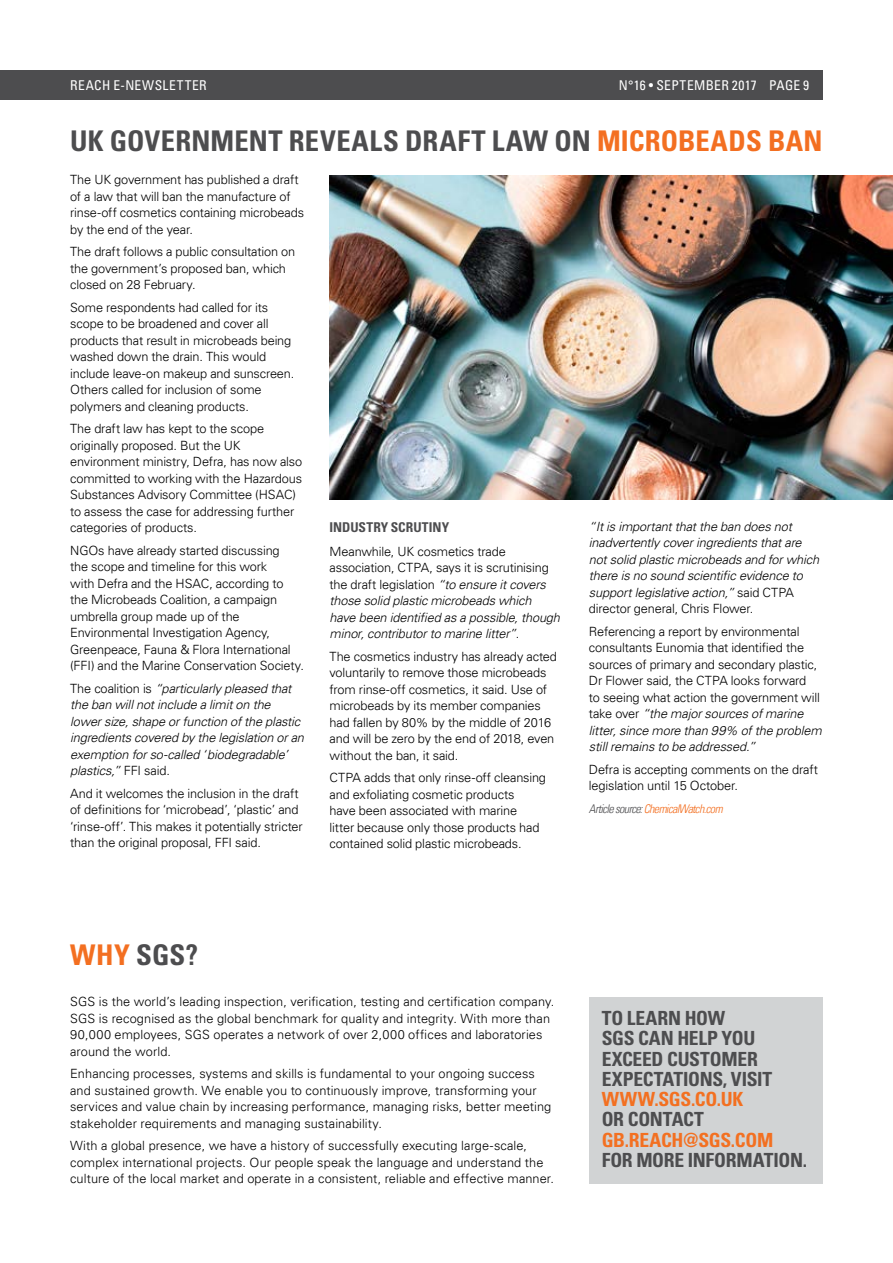
<style>
.page{position:relative;width:893px;height:1263px;background:#fff}
.page>*{position:absolute;margin:0;border:0;box-sizing:border-box;transform-origin:0 0}
.t1{font:700 condensed 28.5px "Univers LT";letter-spacing:.005em;color:#4d4d4f}
.t2{font:700 condensed 19.5px/20.2px "Univers LT";letter-spacing:-.015em;color:#4d4d4f}
.t3{font:700 condensed 19.5px "Univers LT";letter-spacing:-.015em;color:#f37021}
.t4{font:condensed 13.5px "Univers LT";letter-spacing:.03em;color:#fff}
.t5{font:700 condensed 13.5px "Univers LT";color:#4d4d4f}
.t6{font:300 12.75px/16.5px "Univers LT";letter-spacing:-.01em;color:#000}
.t7{font:italic 300 12.75px/16.5px "Univers LT";letter-spacing:-.01em;color:#000}
.t8{font:300 12.75px/16.5px "Univers LT";letter-spacing:.01em;color:#000}
.t9{font:italic 300 condensed 12px "Univers LT";letter-spacing:-.05em;color:#f36f21}
.s1{color:#f36f21}
.s2{font-style:normal}
.s3{font-style:italic}
.s4{color:#4d4d4f}
</style>
<div class="page">
<div style="left:0;top:70px;width:823px;height:30px;background:#4d4d4f"></div>
<img style="left:330px;top:175px;width:563px;height:324px">
<div style="left:589px;top:997px;width:234px;height:186px;background:#d1d3d4"></div>
<p class="t4" style="left:70px;top:77px;width:138px">REACH E-NEWSLETTER</p>
<p class="t4" style="left:619px;top:77px;width:192px">N°16 • SEPTEMBER 2017 PAGE 9</p>
<h1 class="t1" style="left:70px;top:123px;width:754px">UK GOVERNMENT REVEALS DRAFT LAW ON <span class="s1">MICROBEADS BAN</span></h1>
<p class="t6" style="left:70px;top:172px;width:235px">The UK government has published a draft of a law that will ban the manufacture of rinse-off cosmetics containing microbeads by the end of the year.</p>
<p class="t6" style="left:70px;top:244px;width:227px">The draft follows a public consultation on the government’s proposed ban, which closed on 28 February.</p>
<p class="t6" style="left:70px;top:299px;width:226px">Some respondents had called for its scope to be broadened and cover all products that result in microbeads being washed down the drain. This would include leave-on makeup and sunscreen.<br>Others called for inclusion of some polymers and cleaning products.</p>
<p class="t6" style="left:70px;top:421px;width:234px">The draft law has kept to the scope originally proposed. But the UK environment ministry, Defra, has now also committed to working with the Hazardous Substances Advisory Committee (HSAC) to assess the case for addressing further categories of products.</p>
<p class="t6" style="left:70px;top:542px;width:235px">NGOs have already started discussing<br>the scope and timeline for this work<br>with Defra and the HSAC, according to the Microbeads Coalition, a campaign umbrella group made up of the Environmental Investigation Agency, Greenpeace, Fauna &amp; Flora International (FFI) and the Marine Conservation Society.</p>
<p class="t7" style="left:70px;top:680px;width:235px"><span class="s2">The coalition is</span> “particularly pleased that the ban will not include a limit on the lower size, shape or function of the plastic ingredients covered by the legislation or an exemption for so-called ‘biodegradable’ plastics,” <span class="s2">FFI said.</span></p>
<p class="t6" style="left:70px;top:785px;width:234px">And it welcomes the inclusion in the draft of definitions for ‘microbead’, ‘plastic’ and ‘rinse-off’. This makes it potentially stricter than the original proposal, FFI said.</p>
<p class="t7" style="left:589px;top:518px;width:232px">“It is important that the ban does not inadvertently cover ingredients that are not solid plastic microbeads and for which there is no sound scientific evidence to support legislative action,” <span class="s2">said CTPA director general, Chris Flower.</span></p>
<p class="t6" style="left:589px;top:623px;width:234px">Referencing a report by environmental consultants Eunomia that identified the sources of primary and secondary plastic, Dr Flower said, the CTPA looks forward<br>to seeing what action the government will take over <span class="s3">“the major sources of marine litter, since more than 99% of the problem still remains to be addressed.”</span></p>
<p class="t6" style="left:589px;top:761px;width:231px">Defra is accepting comments on the draft legislation until 15 October.</p>
<p class="t9" style="left:589px;top:801px;width:135px"><span class="s4">Article source:</span> ChemicalWatch.com</p>
<p class="t5" style="left:330px;top:519px;width:121px">INDUSTRY SCRUTINY</p>
<p class="t7" style="left:330px;top:543px;width:232px"><span class="s2">Meanwhile, UK cosmetics trade association, CTPA, says it is scrutinising the draft legislation</span> “to ensure it covers those solid plastic microbeads which have been identified as a possible, though minor, contributor to marine litter”<span class="s2">.</span></p>
<p class="t6" style="left:330px;top:648px;width:229px">The cosmetics industry has already acted voluntarily to remove those microbeads from rinse-off cosmetics, it said. Use of microbeads by its member companies had fallen by 80% by the middle of 2016 and will be zero by the end of 2018, even without the ban, it said.</p>
<p class="t6" style="left:330px;top:769px;width:218px">CTPA adds that only rinse-off cleansing and exfoliating cosmetic products<br>have been associated with marine<br>litter because only those products had contained solid plastic microbeads.</p>
<h1 class="t1" style="left:70px;top:937px;width:130px"><span class="s1">WHY</span> SGS?</h1>
<p class="t8" style="left:70px;top:993px;width:486px">SGS is the world’s leading inspection, verification, testing and certification company.<br>SGS is recognised as the global benchmark for quality and integrity. With more than 90,000 employees, SGS operates a network of over 2,000 offices and laboratories around the world.</p>
<p class="t6" style="left:70px;top:1065px;width:483px">Enhancing processes, systems and skills is fundamental to your ongoing success and sustained growth. We enable you to continuously improve, transforming your services and value chain by increasing performance, managing risks, better meeting stakeholder requirements and managing sustainability.</p>
<p class="t8" style="left:70px;top:1137px;width:485px">With a global presence, we have a history of successfully executing large-scale, complex international projects. Our people speak the language and understand the culture of the local market and operate in a consistent, reliable and effective manner.</p>
<h2 class="t2" style="left:602px;top:1008px;width:172px">TO LEARN HOW<br>SGS CAN HELP YOU<br>EXCEED CUSTOMER<br>EXPECTATIONS, VISIT</h2>
<h2 class="t3" style="left:602px;top:1087px;width:143px">WWW.SGS.CO.UK</h2>
<h2 class="t2" style="left:602px;top:1109px;width:104px">OR CONTACT</h2>
<h2 class="t3" style="left:602px;top:1128px;width:173px">GB.REACH@SGS.COM</h2>
<h2 class="t2" style="left:602px;top:1150px;width:207px">FOR MORE INFORMATION.</h2>
</div>
